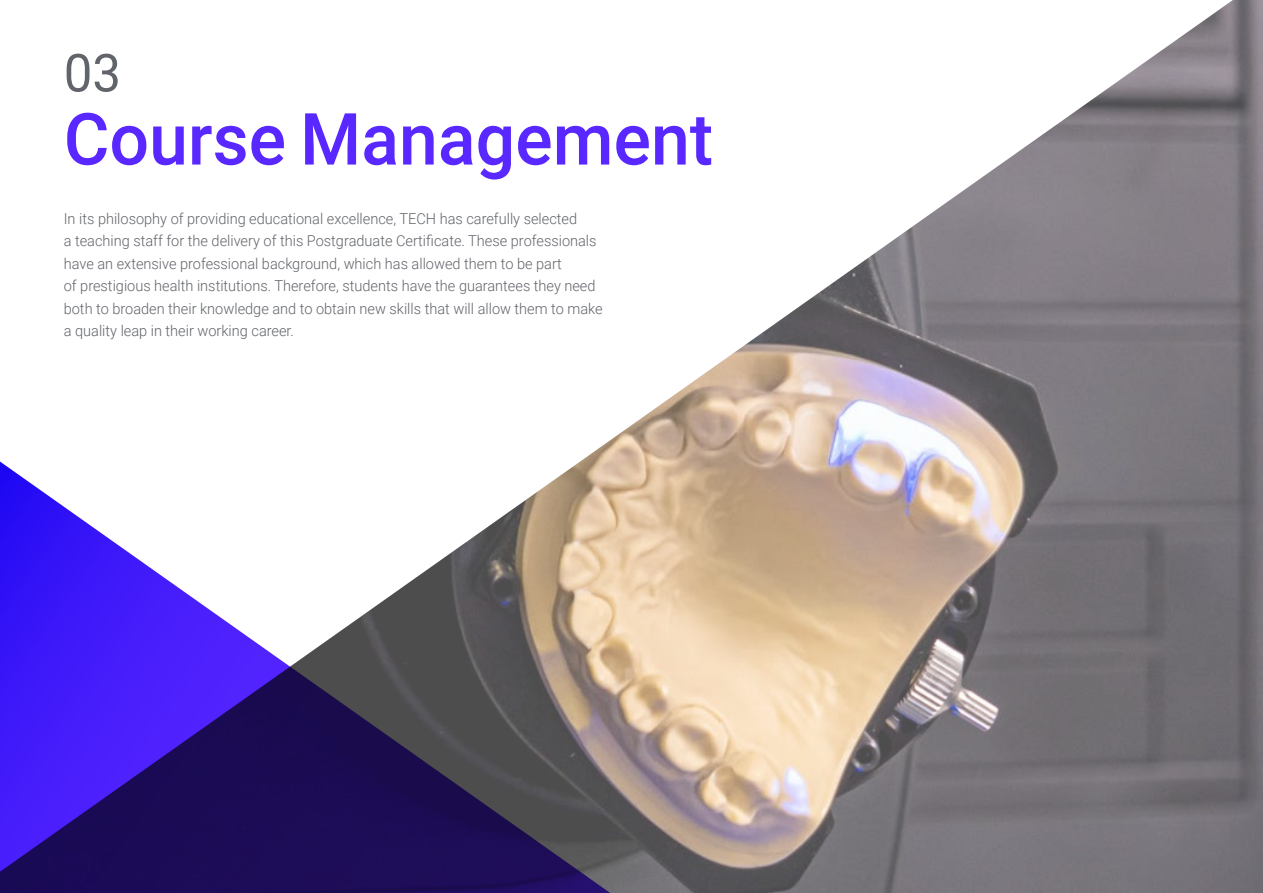
<style>
.page{position:relative;width:1263px;height:893px;background:#fff}
.page>*{position:absolute;margin:0;border:0;box-sizing:border-box;transform-origin:0 0}
.t1{font:500 72px "Roboto";color:#5927ff}
.t2{font:52.5px "Roboto";color:#61646a}
.t3{font:300 15px/22.5px "Roboto";color:#61646a}
</style>
<div class="page">
<img style="left:602px;top:0;width:661px;height:893px">
<svg style="left:0;top:446px;width:640px;height:447px"></svg>
<h2 class="t2" style="left:64px;top:36px;width:59px">03</h2>
<h1 class="t1" style="left:64px;top:89px;width:651px">Course Management</h1>
<p class="t3" style="left:64px;top:207px;width:540px">In its philosophy of providing educational excellence, TECH has carefully selected<br>a teaching staff for the delivery of this Postgraduate Certificate. These professionals have an extensive professional background, which has allowed them to be part<br>of prestigious health institutions. Therefore, students have the guarantees they need both to broaden their knowledge and to obtain new skills that will allow them to make a quality leap in their working career.</p>
</div>
